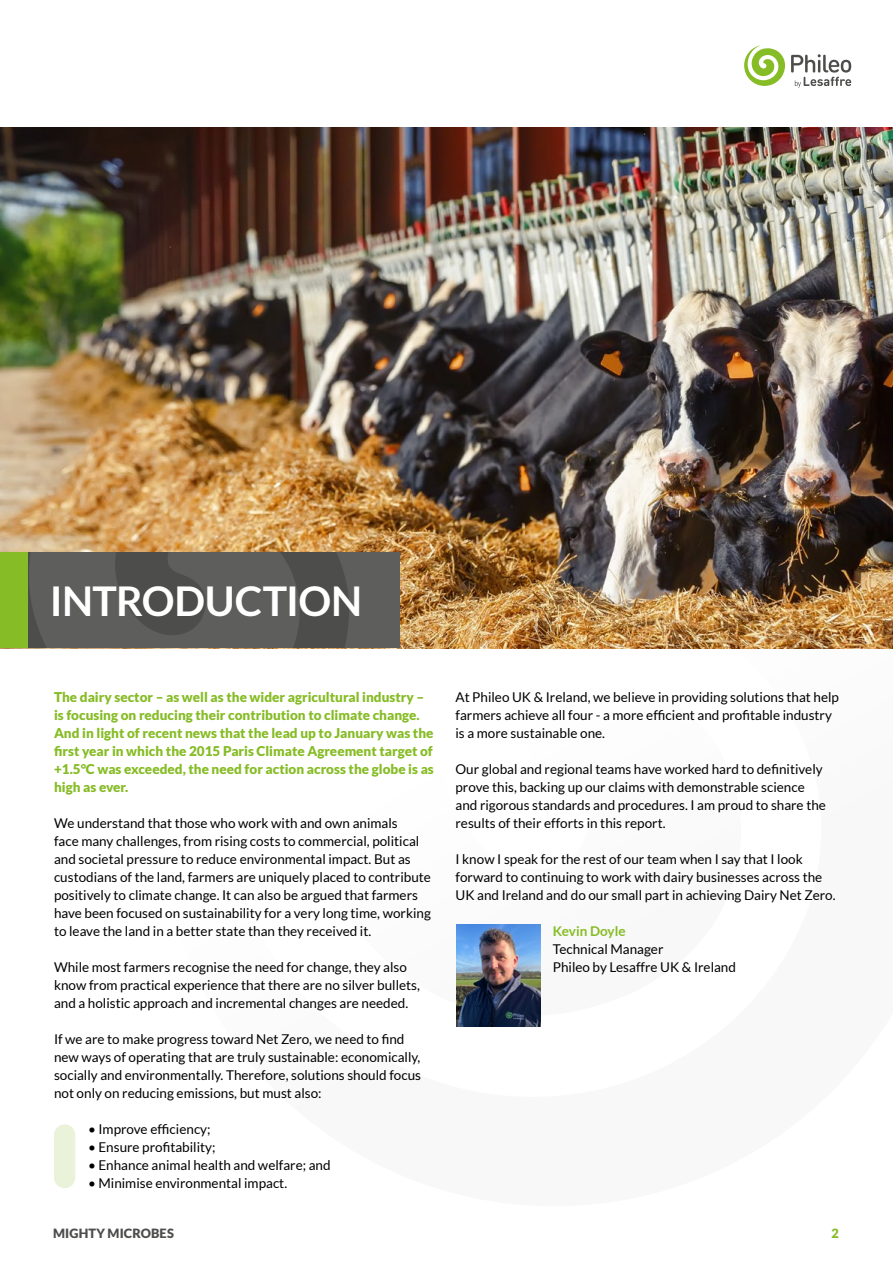
<style>
.page{position:relative;width:893px;height:1263px;background:#fff}
.page>*{position:absolute;margin:0;border:0;box-sizing:border-box;transform-origin:0 0}
.t1{font:700 41.1px "Lato";letter-spacing:-.01em;color:#fff}
.t2{font:13.5px/18px "Lato";color:#000}
.t3{font:900 13.5px/18px "Lato";color:#86bc25}
.t4{font:700 13.5px "Lato";color:#86bc25}
.t5{font:900 12.75px "Lato";letter-spacing:.01em;color:#4d4d4c}
.t6{font:900 12.75px "Lato";color:#86bc25}
</style>
<div class="page">
<img style="left:0;top:128px;width:893px;height:520px">
<svg style="left:27px;top:552px;width:373px;height:96px;background:#585957"></svg>
<div style="left:54px;top:1124px;width:21px;height:64px;background:#eaf2da;border-radius:11px"></div>
<img style="left:456px;top:924px;width:84px;height:102px">
<div style="left:0;top:552px;width:27px;height:96px;background:#86bc25"></div>
<svg style="left:744px;top:45px;width:41px;height:41px"></svg>
<svg style="left:791px;top:54px;width:60px;height:33px"></svg>
<h1 class="t1" style="left:50px;top:577px;width:314px">INTRODUCTION</h1>
<p class="t3" style="left:54px;top:688px;width:381px">The dairy sector – as well as the wider agricultural industry – is focusing on reducing their contribution to climate change.<br>And in light of recent news that the lead up to January was the first year in which the 2015 Paris Climate Agreement target of +1.5°C was exceeded, the need for action across the globe is as high as ever.</p>
<p class="t2" style="left:54px;top:814px;width:379px">We understand that those who work with and own animals<br>face many challenges, from rising costs to commercial, political and societal pressure to reduce environmental impact. But as custodians of the land, farmers are uniquely placed to contribute positively to climate change. It can also be argued that farmers have been focused on sustainability for a very long time, working to leave the land in a better state than they received it.</p>
<p class="t2" style="left:54px;top:958px;width:367px">While most farmers recognise the need for change, they also know from practical experience that there are no silver bullets, and a holistic approach and incremental changes are needed.</p>
<p class="t2" style="left:54px;top:1030px;width:369px">If we are to make progress toward Net Zero, we need to find new ways of operating that are truly sustainable: economically, socially and environmentally. Therefore, solutions should focus not only on reducing emissions, but must also:</p>
<p class="t2" style="left:88px;top:1120px;width:124px">• Improve efficiency;</p>
<p class="t2" style="left:88px;top:1138px;width:129px">• Ensure profitability;</p>
<p class="t2" style="left:88px;top:1156px;width:244px">• Enhance animal health and welfare; and</p>
<p class="t2" style="left:88px;top:1174px;width:201px">• Minimise environmental impact.</p>
<p class="t2" style="left:455px;top:688px;width:385px">At Phileo UK &amp; Ireland, we believe in providing solutions that help farmers achieve all four - a more efficient and profitable industry is a more sustainable one.</p>
<p class="t2" style="left:455px;top:760px;width:372px">Our global and regional teams have worked hard to definitively prove this, backing up our claims with demonstrable science and rigorous standards and procedures. I am proud to share the results of their efforts in this report.</p>
<p class="t2" style="left:455px;top:850px;width:382px">I know I speak for the rest of our team when I say that I look forward to continuing to work with dairy businesses across the<br>UK and Ireland and do our small part in achieving Dairy Net Zero.</p>
<p class="t4" style="left:553px;top:923px;width:74px">Kevin Doyle</p>
<p class="t2" style="left:553px;top:940px;width:185px">Technical Manager<br>Phileo by Lesaffre UK &amp; Ireland</p>
<p class="t5" style="left:53px;top:1226px;width:122px">MIGHTY MICROBES</p>
<p class="t6" style="left:832px;top:1226px;width:9px">2</p>
</div>
